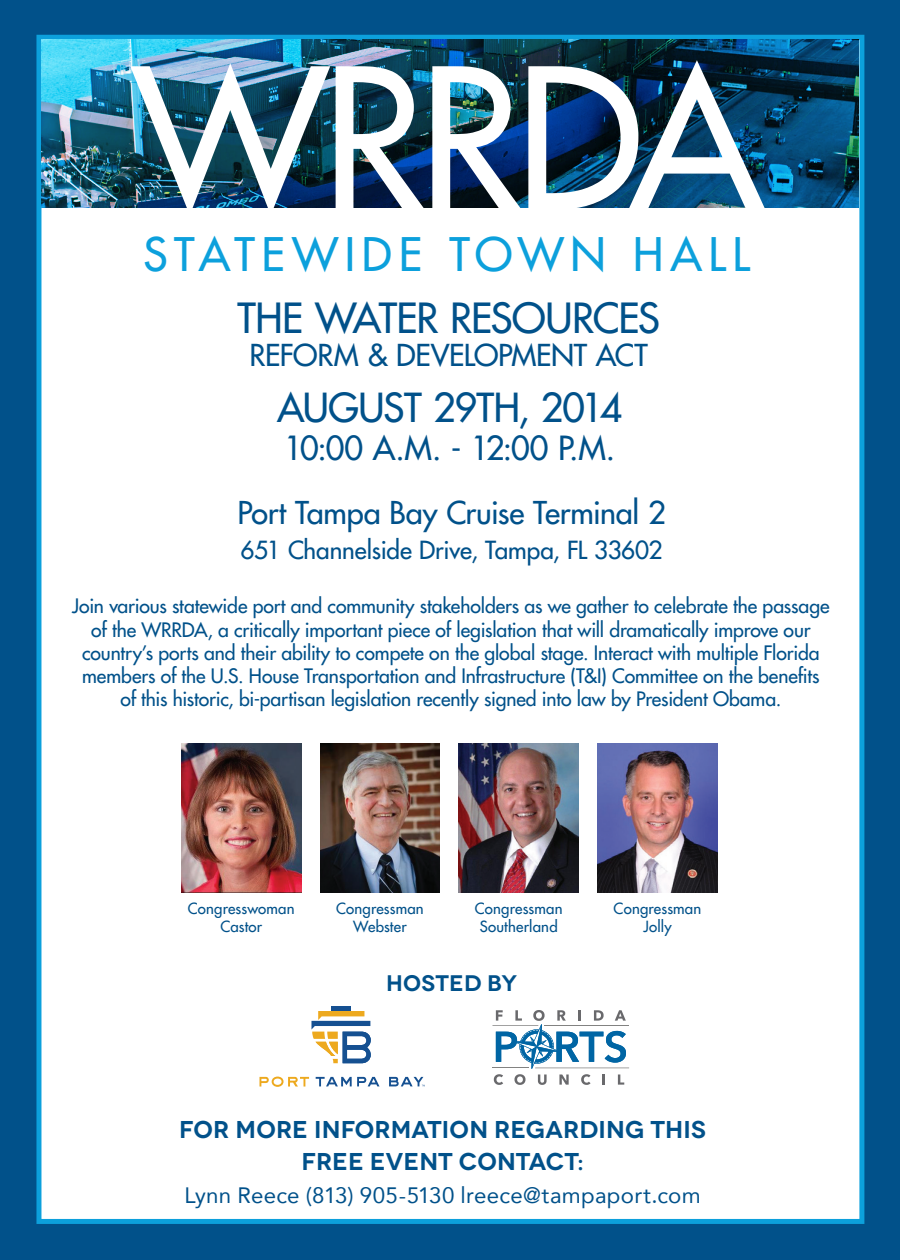
<style>
.page{position:relative;width:900px;height:1260px;background:#01518a}
.page>*{position:absolute;margin:0;border:0;box-sizing:border-box;transform-origin:0 0}
.t1{font:190px "Futura LT";letter-spacing:-.03em;color:#fff}
.t2{font:45px "Futura LT";letter-spacing:.145em;color:#0ca0dc}
.t3{font:40.5px "Futura LT";letter-spacing:-.02em;color:#01518a}
.t4{font:39px "Futura LT";letter-spacing:-.02em;color:#01518a}
.t5{font:32.5px "Futura LT";letter-spacing:-.04em;color:#01518a}
.t6{font:30.5px "Futura LT";letter-spacing:-.01em;color:#01518a}
.t7{font:29.5px "Futura LT";letter-spacing:-.015em;color:#01518a}
.t8{font:600 24.25px/32.5px "Novecentowide";letter-spacing:.005em;color:#01518a;text-align:center}
.t9{font:24.25px "Futura LT";letter-spacing:-.01em;color:#01518a}
.t10{font:600 22.5px "Novecentowide";letter-spacing:.005em;color:#01518a}
.t11{font:22.25px "Avenir";letter-spacing:.015em;color:#01518a}
.t12{font:19.5px/23.2px "Futura LT";letter-spacing:-.005em;color:#01518a;text-align:center}
.t13{font:15px/18px "Futura LT";letter-spacing:.01em;color:#01518a;text-align:center}
</style>
<div class="page">
<div style="left:36px;top:35px;width:828px;height:1189px;background:#fff;border:5px solid #0ca0dc"></div>
<img style="left:41px;top:40px;width:818px;height:168px">
<img style="left:598px;top:743px;width:120px;height:149px">
<img style="left:459px;top:743px;width:120px;height:149px">
<img style="left:320px;top:743px;width:120px;height:149px">
<img style="left:181px;top:743px;width:120px;height:149px">
<hr style="left:332px;top:1007px;width:19px;height:4px;background:#155091">
<svg style="left:311px;top:1011px;width:60px;height:52px"></svg>
<svg style="left:316px;top:1077px;width:64px;height:9px"></svg>
<svg style="left:260px;top:1077px;width:49px;height:10px"></svg>
<svg style="left:389px;top:1077px;width:36px;height:9px"></svg>
<hr style="left:492px;top:1025px;width:47px;height:1px;background:#828281">
<hr style="left:544px;top:1025px;width:85px;height:1px;background:#828281">
<hr style="left:535px;top:1068px;width:94px;height:1px;background:#828281">
<hr style="left:492px;top:1068px;width:37px;height:1px;background:#828281">
<svg style="left:494px;top:1010px;width:132px;height:75px"></svg>
<h1 class="t1" style="left:133px;top:16px;width:632px">WRRDA</h1>
<h2 class="t2" style="left:143px;top:225px;width:608px">STATEWIDE TOWN HALL</h2>
<h3 class="t3" style="left:238px;top:292px;width:424px">THE WATER RESOURCES</h3>
<h3 class="t7" style="left:250px;top:336px;width:400px">REFORM &amp; DEVELOPMENT ACT</h3>
<h3 class="t4" style="left:277px;top:382px;width:347px">AUGUST 29TH, 2014</h3>
<h3 class="t5" style="left:284px;top:427px;width:333px">10:00 A.M. - 12:00 P.M.</h3>
<h3 class="t6" style="left:238px;top:493px;width:430px">Port Tampa Bay Cruise Terminal 2</h3>
<p class="t9" style="left:241px;top:534px;width:424px">651 Channelside Drive, Tampa, FL 33602</p>
<p class="t12" style="left:72px;top:594px;width:759px">Join various statewide port and community stakeholders as we gather to celebrate the passage of the WRRDA, a critically important piece of legislation that will dramatically improve our country’s ports and their ability to compete on the global stage. Interact with multiple Florida members of the U.S. House Transportation and Infrastructure (T&amp;I) Committee on the benefits of this historic, bi-partisan legislation recently signed into law by President Obama.</p>
<p class="t13" style="left:188px;top:899px;width:108px">Congresswoman<br>Castor</p>
<p class="t13" style="left:336px;top:899px;width:89px">Congressman<br>Webster</p>
<p class="t13" style="left:475px;top:899px;width:89px">Congressman<br>Southerland</p>
<p class="t13" style="left:614px;top:899px;width:89px">Congressman<br>Jolly</p>
<p class="t10" style="left:386px;top:970px;width:132px">HOSTED BY</p>
<p class="t8" style="left:179px;top:1113px;width:528px">FOR MORE INFORMATION REGARDING THIS<br>FREE EVENT CONTACT:</p>
<p class="t11" style="left:184px;top:1177px;width:518px">Lynn Reece (813) 905-5130 lreece@tampaport.com</p>
</div>
